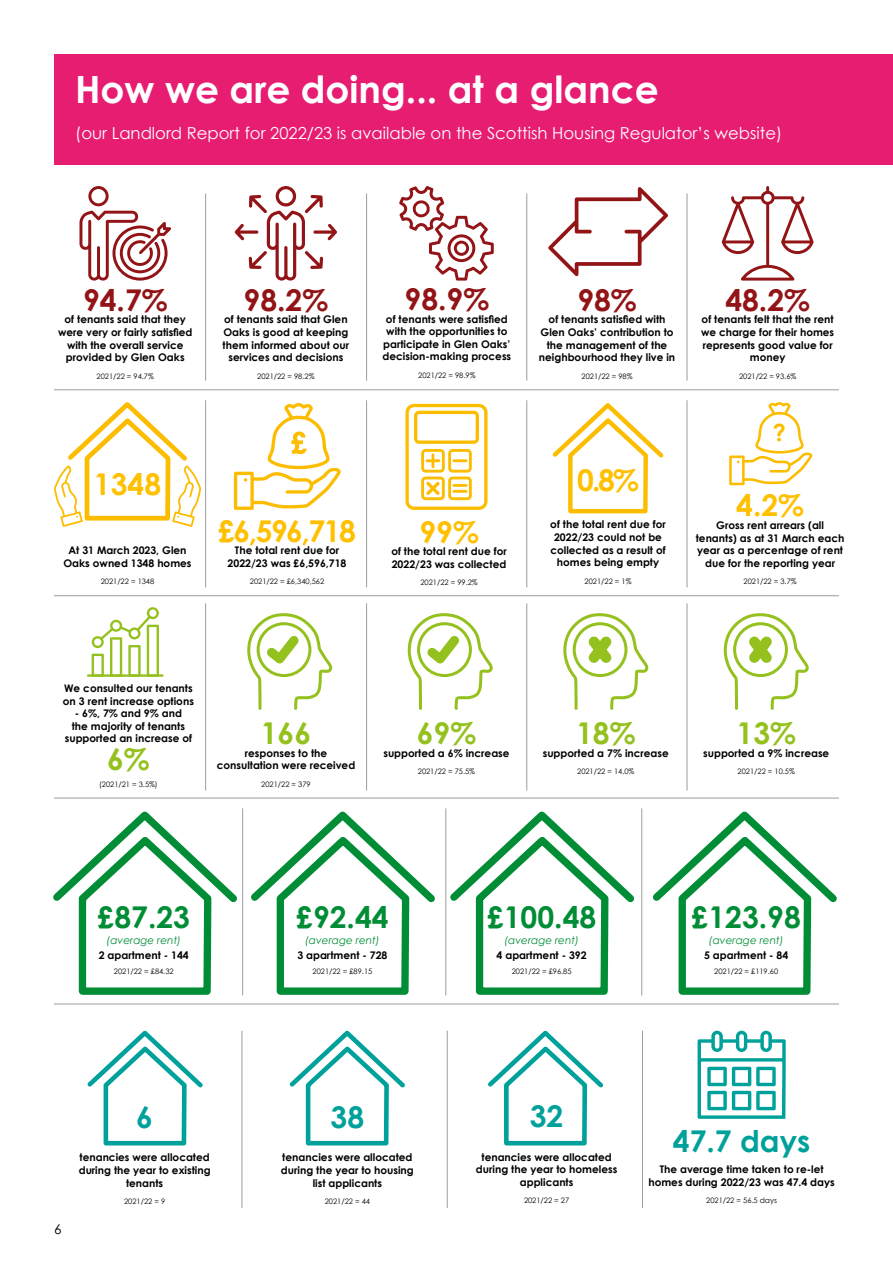
<style>
.page{position:relative;width:893px;height:1263px;background:#fff}
.page>*{position:absolute;margin:0;border:0;box-sizing:border-box;transform-origin:0 0}
.t1{font:700 37.5px "Century Gothic";color:#fff}
.t2{font:700 30px "Century Gothic";color:#008d36}
.t3{font:700 30px "Century Gothic";letter-spacing:-.025em;color:#ffc000}
.t4{font:700 30px "Century Gothic";color:#921416}
.t5{font:700 30px "Century Gothic";color:#95c11f}
.t6{font:700 30px "Century Gothic";color:#00a19a}
.t7{font:700 23.4px "Century Gothic";color:#fcbd00}
.t8{font:16.5px "Century Gothic";color:#fff}
.t9{font:13.5px "Century Gothic";color:#000}
.t10{font:700 10.5px/12.6px "Century Gothic";color:#000;text-align:center}
.t11{font:italic 10.5px "Century Gothic";color:#008d36}
.t12{font:7.5px "Century Gothic";color:#000}
</style>
<div class="page">
<div style="left:54px;top:54px;width:839px;height:111px;background:#e71d72"></div>
<svg style="left:79px;top:186px;width:92px;height:95px"></svg>
<svg style="left:235px;top:186px;width:102px;height:95px"></svg>
<svg style="left:399px;top:186px;width:95px;height:95px"></svg>
<hr style="left:205px;top:193px;width:1px;height:188px;background:#9d9d9c">
<hr style="left:205px;top:400px;width:1px;height:187px;background:#9d9d9c">
<hr style="left:205px;top:603px;width:1px;height:187px;background:#9d9d9c">
<hr style="left:366px;top:193px;width:1px;height:188px;background:#9d9d9c">
<hr style="left:366px;top:400px;width:1px;height:187px;background:#9d9d9c">
<hr style="left:366px;top:603px;width:1px;height:187px;background:#9d9d9c">
<hr style="left:526px;top:193px;width:1px;height:188px;background:#9d9d9c">
<hr style="left:526px;top:400px;width:1px;height:187px;background:#9d9d9c">
<hr style="left:526px;top:603px;width:1px;height:187px;background:#9d9d9c">
<hr style="left:687px;top:193px;width:1px;height:188px;background:#9d9d9c">
<hr style="left:687px;top:400px;width:1px;height:187px;background:#9d9d9c">
<hr style="left:687px;top:603px;width:1px;height:187px;background:#9d9d9c">
<hr style="left:54px;top:389px;width:785px;height:1px;background:#9d9d9c">
<hr style="left:54px;top:798px;width:785px;height:1px;background:#9d9d9c">
<hr style="left:54px;top:595px;width:785px;height:1px;background:#9d9d9c">
<hr style="left:54px;top:1003px;width:785px;height:1px;background:#9d9d9c">
<svg style="left:722px;top:186px;width:92px;height:95px"></svg>
<svg style="left:234px;top:403px;width:107px;height:107px"></svg>
<svg style="left:54px;top:402px;width:147px;height:125px"></svg>
<svg style="left:552px;top:403px;width:112px;height:111px"></svg>
<svg style="left:405px;top:404px;width:82px;height:106px"></svg>
<svg style="left:729px;top:402px;width:83px;height:83px"></svg>
<svg style="left:53px;top:808px;width:784px;height:188px"></svg>
<svg style="left:92px;top:607px;width:67px;height:67px"></svg>
<hr style="left:87px;top:674px;width:77px;height:3px;background:#95c11f">
<svg style="left:247px;top:613px;width:85px;height:97px"></svg>
<svg style="left:408px;top:613px;width:85px;height:97px"></svg>
<svg style="left:548px;top:187px;width:120px;height:89px"></svg>
<svg style="left:563px;top:613px;width:85px;height:97px"></svg>
<svg style="left:724px;top:613px;width:85px;height:97px"></svg>
<hr style="left:242px;top:1031px;width:1px;height:177px;background:#9d9d9c">
<hr style="left:447px;top:1031px;width:1px;height:177px;background:#9d9d9c">
<hr style="left:642px;top:1031px;width:1px;height:177px;background:#9d9d9c">
<svg style="left:698px;top:1031px;width:88px;height:88px"></svg>
<svg style="left:87px;top:1030px;width:116px;height:116px"></svg>
<svg style="left:289px;top:1030px;width:116px;height:116px"></svg>
<svg style="left:488px;top:1030px;width:115px;height:116px"></svg>
<h1 class="t1" style="left:75px;top:66px;width:585px">How we are doing... at a glance</h1>
<h3 class="t8" style="left:75px;top:123px;width:708px">(our Landlord Report for 2022/23 is available on the Scottish Housing Regulator’s website)</h3>
<h2 class="t4" style="left:83px;top:281px;width:86px">94.7%</h2>
<p class="t10" style="left:58px;top:326px;width:136px">were very or fairly satisfied with the overall service provided by Glen Oaks</p>
<p class="t12" style="left:97px;top:371px;width:59px">2021/22 = 94.7%</p>
<p class="t10" style="left:65px;top:313px;width:123px">of tenants said that they</p>
<h2 class="t4" style="left:244px;top:281px;width:86px">98.2%</h2>
<p class="t10" style="left:223px;top:313px;width:128px">of tenants said that Glen<br>Oaks is good at keeping them informed about our services and decisions</p>
<p class="t12" style="left:257px;top:371px;width:59px">2021/22 = 98.2%</p>
<h2 class="t4" style="left:405px;top:280px;width:86px">98.9%</h2>
<p class="t10" style="left:382px;top:325px;width:130px">with the opportunities to participate in Glen Oaks’ decision-making process</p>
<p class="t12" style="left:418px;top:371px;width:59px">2021/22 = 98.9%</p>
<p class="t10" style="left:386px;top:312px;width:123px">of tenants were satisfied</p>
<h2 class="t4" style="left:577px;top:281px;width:61px">98%</h2>
<p class="t10" style="left:539px;top:326px;width:138px">Glen Oaks’ contribution to the management of the neighbourhood they live in</p>
<p class="t12" style="left:582px;top:371px;width:53px">2021/22 = 98%</p>
<p class="t10" style="left:549px;top:313px;width:118px">of tenants satisfied with</p>
<h2 class="t4" style="left:725px;top:281px;width:86px">48.2%</h2>
<p class="t10" style="left:701px;top:326px;width:135px">we charge for their homes represents good value for money</p>
<p class="t12" style="left:739px;top:371px;width:59px">2021/22 = 93.6%</p>
<p class="t10" style="left:702px;top:313px;width:134px">of tenants felt that the rent</p>
<h3 class="t7" style="left:773px;top:418px;width:15px">?</h3>
<h2 class="t3" style="left:94px;top:465px;width:69px">1348</h2>
<p class="t10" style="left:63px;top:544px;width:130px">At 31 March 2023, Glen<br>Oaks owned 1348 homes</p>
<p class="t12" style="left:101px;top:577px;width:55px">2021/22 = 1348</p>
<h2 class="t3" style="left:218px;top:512px;width:139px">£6,596,718</h2>
<p class="t10" style="left:228px;top:544px;width:120px">The total rent due for<br>2022/23 was £6,596,718</p>
<p class="t12" style="left:250px;top:577px;width:76px">2021/22 = £6,340,562</p>
<h2 class="t3" style="left:419px;top:513px;width:61px">99%</h2>
<p class="t10" style="left:392px;top:557px;width:116px">2022/23 was collected</p>
<p class="t12" style="left:420px;top:578px;width:59px">2021/22 = 99.2%</p>
<p class="t10" style="left:391px;top:545px;width:117px">of the total rent due for</p>
<h2 class="t3" style="left:577px;top:462px;width:63px">0.8%</h2>
<p class="t10" style="left:550px;top:518px;width:117px">of the total rent due for<br>2022/23 could not be collected as a result of homes being empty</p>
<p class="t12" style="left:585px;top:576px;width:48px">2021/22 = 1%</p>
<h2 class="t3" style="left:736px;top:486px;width:69px">4.2%</h2>
<p class="t10" style="left:696px;top:531px;width:150px">tenants) as at 31 March each year as a percentage of rent due for the reporting year</p>
<p class="t12" style="left:744px;top:577px;width:55px">2021/22 = 3.7%</p>
<p class="t10" style="left:716px;top:518px;width:109px">Gross rent arrears (all</p>
<p class="t10" style="left:63px;top:682px;width:133px;text-align:left">We consulted our tenants on 3 rent increase options</p>
<p class="t10" style="left:65px;top:707px;width:129px">- 6%, 7% and 9% and<br>the majority of tenants supported an increase of</p>
<h2 class="t5" style="left:107px;top:740px;width:44px">6%</h2>
<p class="t12" style="left:99px;top:780px;width:60px">(2021/21 = 3.5%)</p>
<h2 class="t5" style="left:261px;top:714px;width:52px">166</h2>
<p class="t10" style="left:217px;top:746px;width:140px">responses to the consultation were received</p>
<p class="t12" style="left:261px;top:780px;width:51px">2021/22 = 379</p>
<h2 class="t5" style="left:417px;top:714px;width:61px">69%</h2>
<p class="t12" style="left:418px;top:767px;width:59px">2021/22 = 75.5%</p>
<p class="t10" style="left:383px;top:746px;width:128px">supported a 6% increase</p>
<h2 class="t5" style="left:576px;top:714px;width:61px">18%</h2>
<p class="t12" style="left:577px;top:767px;width:59px">2021/22 = 14.0%</p>
<p class="t10" style="left:543px;top:746px;width:128px">supported a 7% increase</p>
<h2 class="t5" style="left:736px;top:714px;width:61px">13%</h2>
<p class="t12" style="left:738px;top:767px;width:59px">2021/22 = 10.5%</p>
<p class="t10" style="left:703px;top:746px;width:128px">supported a 9% increase</p>
<h2 class="t2" style="left:98px;top:898px;width:94px">£87.23</h2>
<p class="t11" style="left:106px;top:934px;width:76px">(average rent)</p>
<p class="t10" style="left:99px;top:949px;width:92px">2 apartment - 144</p>
<p class="t12" style="left:114px;top:967px;width:61px">2021/22 = £84.32</p>
<h2 class="t2" style="left:296px;top:898px;width:94px">£92.44</h2>
<p class="t11" style="left:305px;top:934px;width:76px">(average rent)</p>
<p class="t10" style="left:297px;top:949px;width:92px">3 apartment - 728</p>
<p class="t12" style="left:313px;top:967px;width:61px">2021/22 = £89.15</p>
<h2 class="t2" style="left:487px;top:898px;width:111px">£100.48</h2>
<p class="t11" style="left:504px;top:934px;width:76px">(average rent)</p>
<p class="t10" style="left:497px;top:949px;width:92px">4 apartment - 392</p>
<p class="t12" style="left:512px;top:967px;width:61px">2021/22 = £96.85</p>
<h2 class="t2" style="left:692px;top:898px;width:111px">£123.98</h2>
<p class="t11" style="left:709px;top:934px;width:76px">(average rent)</p>
<p class="t10" style="left:704px;top:949px;width:86px">5 apartment - 84</p>
<p class="t12" style="left:714px;top:967px;width:65px">2021/22 = £119.60</p>
<p class="t9" style="left:54px;top:1221px;width:9px">6</p>
<h2 class="t6" style="left:136px;top:1098px;width:18px">6</h2>
<p class="t10" style="left:79px;top:1151px;width:133px">tenancies were allocated during the year to existing tenants</p>
<p class="t12" style="left:124px;top:1197px;width:43px">2021/22 = 9</p>
<h2 class="t6" style="left:331px;top:1098px;width:35px">38</h2>
<p class="t10" style="left:281px;top:1151px;width:134px">tenancies were allocated during the year to housing list applicants</p>
<p class="t12" style="left:325px;top:1197px;width:47px">2021/22 = 44</p>
<h2 class="t6" style="left:530px;top:1097px;width:35px">32</h2>
<p class="t10" style="left:476px;top:1150px;width:143px">tenancies were allocated during the year to homeless applicants</p>
<p class="t12" style="left:524px;top:1196px;width:47px">2021/22 = 27</p>
<h2 class="t6" style="left:673px;top:1122px;width:139px">47.7 days</h2>
<p class="t10" style="left:648px;top:1162px;width:188px">The average time taken to re-let homes during 2022/23 was 47.4 days</p>
<p class="t12" style="left:706px;top:1196px;width:72px">2021/22 = 56.5 days</p>
</div>
